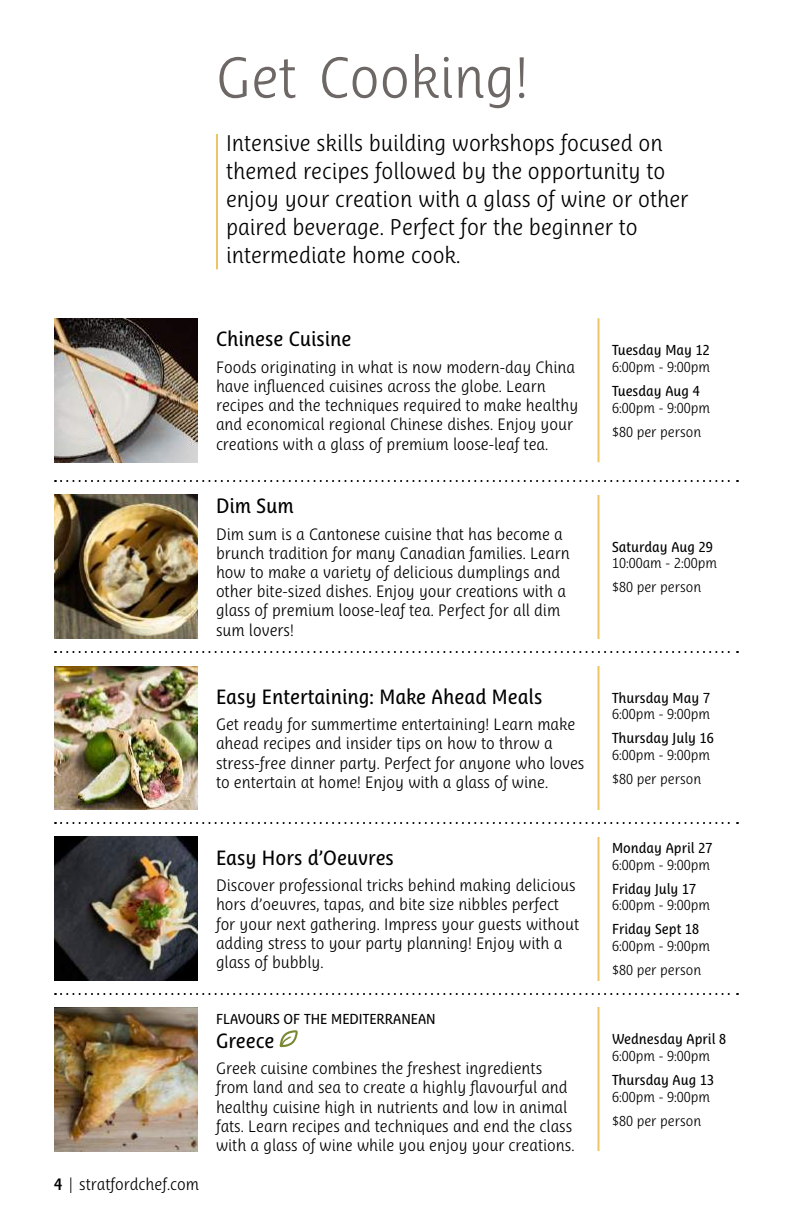
<style>
.page{position:relative;width:792px;height:1224px;background:#fff}
.page>*{position:absolute;margin:0;border:0;box-sizing:border-box;transform-origin:0 0}
.t1{font:300 56px "Ayita Pro";color:#6d6765}
.t2{font:300 22px/28px "Ayita Pro";color:#000}
.t3{font:20px "Ayita Pro";color:#000}
.t4{font:300 16px/19.2px "Ayita Pro";color:#000}
.t5{font:300 14px/24px "Ayita Pro";color:#000}
.t6{font:14px "Ayita Pro";color:#000}
.s1{font-weight:600}
</style>
<div class="page">
<svg style="left:55px;top:480px;width:683px;height:2px"></svg>
<img style="left:54px;top:318px;width:144px;height:144px">
<svg style="left:55px;top:651px;width:683px;height:2px"></svg>
<img style="left:54px;top:836px;width:144px;height:144px">
<svg style="left:55px;top:822px;width:683px;height:2px"></svg>
<svg style="left:55px;top:993px;width:683px;height:2px"></svg>
<img style="left:54px;top:1008px;width:144px;height:144px">
<svg style="left:280px;top:1030px;width:18px;height:17px"></svg>
<hr style="left:598px;top:495px;width:2px;height:144px;background:#efc463">
<hr style="left:598px;top:666px;width:2px;height:144px;background:#efc463">
<hr style="left:598px;top:837px;width:2px;height:144px;background:#efc463">
<hr style="left:598px;top:1007px;width:2px;height:144px;background:#efc463">
<hr style="left:598px;top:318px;width:2px;height:144px;background:#efc463">
<hr style="left:216px;top:134px;width:2px;height:135px;background:#efc463">
<img style="left:54px;top:666px;width:144px;height:144px">
<img style="left:54px;top:494px;width:144px;height:144px">
<h1 class="t1" style="left:216px;top:45px;width:314px">Get Cooking!</h1>
<h2 class="t2" style="left:226px;top:129px;width:464px">Intensive skills building workshops focused on themed recipes followed by the opportunity to enjoy your creation with a glass of wine or other paired beverage. Perfect for the beginner to intermediate home cook.</h2>
<p class="t3" style="left:216px;top:328px;width:137px">Chinese Cuisine</p>
<p class="t4" style="left:216px;top:357px;width:364px">Foods originating in what is now modern-day China have influenced cuisines across the globe. Learn recipes and the techniques required to make healthy and economical regional Chinese dishes. Enjoy your creations with a glass of premium loose-leaf tea.</p>
<p class="t3" style="left:216px;top:494px;width:79px">Dim Sum</p>
<p class="t4" style="left:216px;top:524px;width:355px">Dim sum is a Cantonese cuisine that has become a brunch tradition for many Canadian families. Learn how to make a variety of delicious dumplings and other bite-sized dishes. Enjoy your creations with a glass of premium loose-leaf tea. Perfect for all dim sum lovers!</p>
<p class="t3" style="left:216px;top:685px;width:328px">Easy Entertaining: Make Ahead Meals</p>
<p class="t4" style="left:216px;top:715px;width:370px">Get ready for summertime entertaining! Learn make ahead recipes and insider tips on how to throw a stress-free dinner party. Perfect for anyone who loves to entertain at home! Enjoy with a glass of wine.</p>
<p class="t3" style="left:216px;top:846px;width:179px">Easy Hors d’Oeuvres</p>
<p class="t4" style="left:216px;top:876px;width:365px">Discover professional tricks behind making delicious hors d’oeuvres, tapas, and bite size nibbles perfect for your next gathering. Impress your guests without adding stress to your party planning! Enjoy with a glass of bubbly.</p>
<p class="t4" style="left:54px;top:1175px;width:146px"><span class="s1">4</span> | stratfordchef.com</p>
<p class="t6" style="left:216px;top:1011px;width:221px">FLAVOURS OF THE MEDITERRANEAN</p>
<p class="t3" style="left:216px;top:1029px;width:60px">Greece</p>
<p class="t4" style="left:216px;top:1059px;width:360px">Greek cuisine combines the freshest ingredients from land and sea to create a highly flavourful and healthy cuisine high in nutrients and low in animal fats. Learn recipes and techniques and end the class with a glass of wine while you enjoy your creations.</p>
<p class="t6" style="left:612px;top:342px;width:99px">Tuesday May 12</p>
<p class="t5" style="left:612px;top:355px;width:100px">6:00pm - 9:00pm</p>
<p class="t6" style="left:612px;top:383px;width:89px">Tuesday Aug 4</p>
<p class="t5" style="left:612px;top:395px;width:100px">6:00pm - 9:00pm $80 per person</p>
<p class="t6" style="left:612px;top:538px;width:102px">Saturday Aug 29</p>
<p class="t5" style="left:612px;top:551px;width:107px">10:00am - 2:00pm $80 per person</p>
<p class="t6" style="left:612px;top:690px;width:100px">Thursday May 7</p>
<p class="t5" style="left:612px;top:702px;width:100px">6:00pm - 9:00pm</p>
<p class="t6" style="left:612px;top:730px;width:103px">Thursday July 16</p>
<p class="t5" style="left:612px;top:743px;width:100px">6:00pm - 9:00pm $80 per person</p>
<p class="t6" style="left:612px;top:840px;width:102px">Monday April 27</p>
<p class="t5" style="left:612px;top:852px;width:100px">6:00pm - 9:00pm</p>
<p class="t6" style="left:612px;top:880px;width:86px">Friday July 17</p>
<p class="t5" style="left:612px;top:893px;width:100px">6:00pm - 9:00pm</p>
<p class="t6" style="left:612px;top:921px;width:89px">Friday Sept 18</p>
<p class="t5" style="left:612px;top:934px;width:100px">6:00pm - 9:00pm $80 per person</p>
<p class="t6" style="left:612px;top:1031px;width:116px">Wednesday April 8</p>
<p class="t5" style="left:612px;top:1044px;width:100px">6:00pm - 9:00pm</p>
<p class="t6" style="left:612px;top:1072px;width:104px">Thursday Aug 13</p>
<p class="t5" style="left:612px;top:1085px;width:100px">6:00pm - 9:00pm $80 per person</p>
</div>
